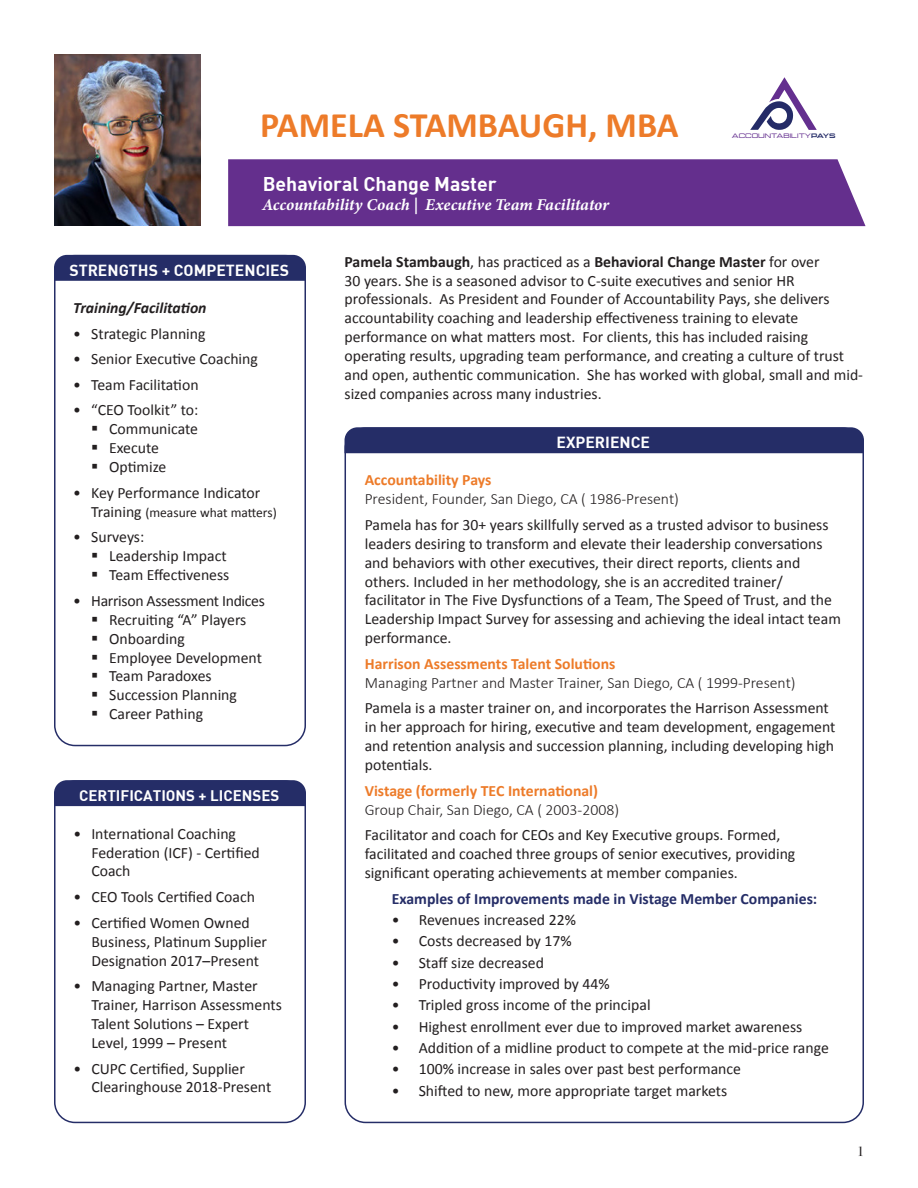
<style>
.page{position:relative;width:918px;height:1188px;background:#fff}
.page>*{position:absolute;margin:0;border:0;box-sizing:border-box;transform-origin:0 0}
.t1{font:700 36px "Calibri";color:#ed7b29}
.t2{font:700 19.5px "DIN";color:#fff}
.t3{font:italic 16.5px "Minion Variable Concept";color:#fff}
.Default{font:15.75px/18.9px "Calibri";color:#231f20}
.t4{font:300 15.75px "Calibri";color:#231f20}
.t5{font:700 15.75px "Calibri";color:#ed7b29}
.t6{font:700 15.75px "Calibri";color:#252d67}
.t7{font:700 15.75px "DIN";color:#fff}
.Default-2{font:15.75px "Calibri";letter-spacing:-.02em;color:#231f20}
.Default-3{font:italic 700 15.75px "Calibri";color:#231f20}
.t8{font:700 15px "DIN";color:#fff}
.t9{font:15px "Kepler Std Disp";color:#231f20}
.t10{font:13.5px "Calibri";color:#231f20}
.t11{font:600 6.45px "Manifold Extended CF";color:#642f8f}
.s1{font-weight:800;color:#242b67}
.s2{font-size:15.75px}
.s3{font-weight:700}
</style>
<div class="page">
<div style="left:228px;top:159px;width:638px;height:67px;background:#642f8d"></div>
<img style="left:54px;top:54px;width:147px;height:171px">
<div style="left:345px;top:427px;width:519px;height:26px;background:#252d67"></div>
<div style="left:54px;top:780px;width:252px;height:343px;border:2px solid #252d67;border-radius:20px"></div>
<div style="left:54px;top:780px;width:252px;height:26px;background:#252d67"></div>
<div style="left:54px;top:255px;width:252px;height:491px;border:2px solid #252d67;border-radius:20px"></div>
<div style="left:54px;top:255px;width:252px;height:26px;background:#252d67"></div>
<svg style="left:750px;top:77px;width:67px;height:53px"></svg>
<p class="t1" style="left:260px;top:102px;width:420px">PAMELA STAMBAUGH, MBA</p>
<p class="t2" style="left:263px;top:171px;width:235px">Behavioral Change Master</p>
<p class="t3" style="left:263px;top:193px;width:348px">Accountability Coach | Executive Team Facilitator</p>
<p class="t11" style="left:732px;top:132px;width:105px">ACCOUNTABILITY<span class="s1">PAYS</span></p>
<p class="t7" style="left:69px;top:260px;width:221px">STRENGTHS + COMPETENCIES</p>
<p class="Default-3" style="left:73px;top:298px;width:135px">Training/Facilitation</p>
<p class="Default" style="left:73px;top:324px;width:134px">• Strategic Planning</p>
<p class="Default" style="left:73px;top:350px;width:186px">• Senior Executive Coaching</p>
<p class="Default" style="left:73px;top:375px;width:127px">• Team Facilitation</p>
<p class="Default" style="left:73px;top:401px;width:127px">• “CEO Toolkit” to:</p>
<p class="Default" style="left:109px;top:420px;width:90px">Communicate</p>
<p class="Default" style="left:109px;top:439px;width:51px">Execute</p>
<p class="Default" style="left:109px;top:458px;width:59px">Optimize</p>
<p class="Default" style="left:73px;top:483px;width:189px">• Key Performance Indicator</p>
<p class="t10" style="left:91px;top:504px;width:187px"><span class="s2">Training</span> (measure what matters)</p>
<p class="Default" style="left:73px;top:528px;width:73px">• Surveys:</p>
<p class="Default" style="left:109px;top:547px;width:119px">Leadership Impact</p>
<p class="Default" style="left:109px;top:566px;width:122px">Team Effectiveness</p>
<p class="Default-2" style="left:73px;top:591px;width:193px">• Harrison Assessment Indices</p>
<p class="Default" style="left:109px;top:610px;width:139px">Recruiting “A” Players</p>
<p class="Default" style="left:109px;top:629px;width:77px">Onboarding</p>
<p class="Default" style="left:109px;top:648px;width:154px">Employee Development</p>
<p class="Default" style="left:109px;top:667px;width:104px">Team Paradoxes</p>
<p class="Default" style="left:109px;top:686px;width:129px">Succession Planning</p>
<p class="Default" style="left:109px;top:705px;width:95px">Career Pathing</p>
<p class="t8" style="left:79px;top:785px;width:202px">CERTIFICATIONS + LICENSES</p>
<p class="Default" style="left:91px;top:824px;width:170px;text-indent:-18px">• International Coaching<br>Federation (ICF) - Certified<br>Coach</p>
<p class="Default" style="left:73px;top:887px;width:183px">• CEO Tools Certified Coach</p>
<p class="Default" style="left:91px;top:913px;width:177px;text-indent:-18px">• Certified Women Owned<br>Business, Platinum Supplier<br>Designation 2017–Present</p>
<p class="Default" style="left:91px;top:977px;width:192px;text-indent:-18px">• Managing Partner, Master<br>Trainer, Harrison Assessments<br>Talent Solutions – Expert<br>Level, 1999 – Present</p>
<p class="Default" style="left:91px;top:1059px;width:182px;text-indent:-18px">• CUPC Certified, Supplier<br>Clearinghouse 2018-Present</p>
<p class="Default" style="left:345px;top:252px;width:520px"><span class="s3">Pamela Stambaugh</span>, has practiced as a <span class="s3">Behavioral Change Master</span> for over<br>30 years. She is a seasoned advisor to C-suite executives and senior HR professionals. As President and Founder of Accountability Pays, she delivers accountability coaching and leadership effectiveness training to elevate performance on what matters most. For clients, this has included raising operating results, upgrading team performance, and creating a culture of trust and open, authentic communication. She has worked with global, small and mid&shy;sized companies across many industries.</p>
<p class="t7" style="left:556px;top:432px;width:95px">EXPERIENCE</p>
<p class="t5" style="left:365px;top:470px;width:128px">Accountability Pays</p>
<p class="t4" style="left:365px;top:489px;width:316px">President, Founder, San Diego, CA ( 1986-Present)</p>
<p class="Default" style="left:365px;top:515px;width:478px">Pamela has for 30+ years skillfully served as a trusted advisor to business leaders desiring to transform and elevate their leadership conversations and behaviors with other executives, their direct reports, clients and others. Included in her methodology, she is an accredited trainer/ facilitator in The Five Dysfunctions of a Team, The Speed of Trust, and the Leadership Impact Survey for assessing and achieving the ideal intact team performance.</p>
<p class="t5" style="left:365px;top:654px;width:252px">Harrison Assessments Talent Solutions</p>
<p class="t4" style="left:365px;top:673px;width:432px">Managing Partner and Master Trainer, San Diego, CA ( 1999-Present)</p>
<p class="Default" style="left:365px;top:699px;width:472px">Pamela is a master trainer on, and incorporates the Harrison Assessment in her approach for hiring, executive and team development, engagement and retention analysis and succession planning, including developing high potentials.</p>
<p class="t5" style="left:365px;top:781px;width:235px">Vistage (formerly TEC International)</p>
<p class="t4" style="left:365px;top:800px;width:256px">Group Chair, San Diego, CA ( 2003-2008)</p>
<p class="Default" style="left:365px;top:826px;width:432px">Facilitator and coach for CEOs and Key Executive groups. Formed, facilitated and coached three groups of senior executives, providing significant operating achievements at member companies.</p>
<p class="t6" style="left:392px;top:889px;width:427px">Examples of Improvements made in Vistage Member Companies:</p>
<p class="Default" style="left:392px;top:911px;width:186px">• Revenues increased 22%</p>
<p class="Default" style="left:392px;top:932px;width:182px">• Costs decreased by 17%</p>
<p class="Default" style="left:392px;top:953px;width:154px">• Staff size decreased</p>
<p class="Default" style="left:392px;top:974px;width:220px">• Productivity improved by 44%</p>
<p class="Default" style="left:392px;top:996px;width:260px">• Tripled gross income of the principal</p>
<p class="Default" style="left:392px;top:1017px;width:412px">• Highest enrollment ever due to improved market awareness</p>
<p class="Default" style="left:392px;top:1038px;width:439px">• Addition of a midline product to compete at the mid-price range</p>
<p class="Default" style="left:392px;top:1060px;width:351px">• 100% increase in sales over past best performance</p>
<p class="Default" style="left:392px;top:1081px;width:337px">• Shifted to new, more appropriate target markets</p>
<p class="t9" style="left:857px;top:1143px;width:8px">1</p>
</div>
